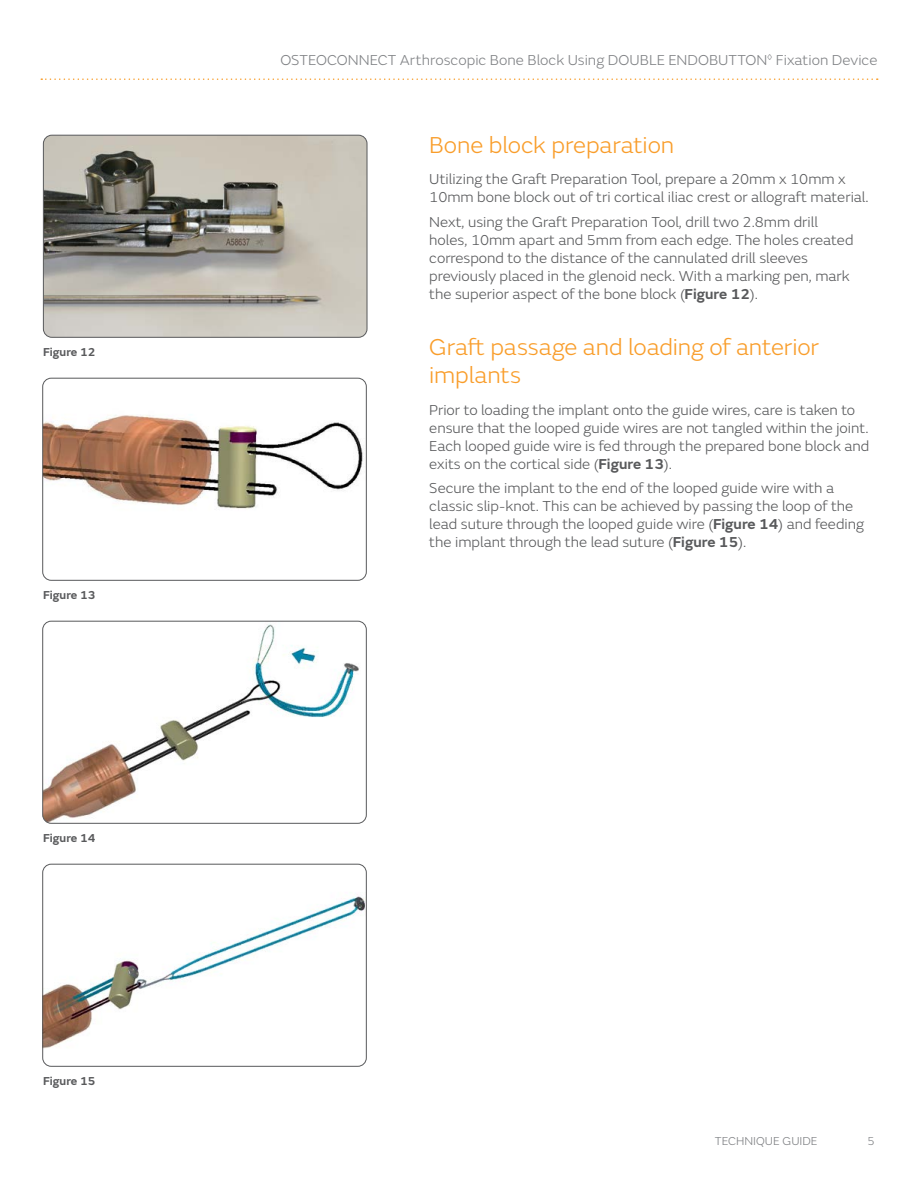
<style>
.page{position:relative;width:918px;height:1188px;background:#fff}
.page>*{position:absolute;margin:0;border:0;box-sizing:border-box;transform-origin:0 0}
.t1{font:300 24px/28.5px "SN Emeric";letter-spacing:-.005em;color:#f99d2a}
.t2{font:300 15px/18px "SN Emeric";color:#58595b}
.t3{font:300 15px "SN Emeric";letter-spacing:.005em;color:#808285}
.t4{font:600 12px "SN Emeric";color:#58595b}
.t5{font:300 12px "SN Emeric";color:#808285}
.s1{font-weight:600}
</style>
<div class="page">
<svg style="left:41px;top:78px;width:837px;height:2px"></svg>
<img style="left:43px;top:135px;width:324px;height:202px">
<div style="left:43px;top:135px;width:324px;height:203px;border:1px solid #58595b;border-radius:9px"></div>
<img style="left:43px;top:378px;width:323px;height:202px">
<div style="left:43px;top:378px;width:324px;height:202px;border:1px solid #58595b;border-radius:9px"></div>
<img style="left:43px;top:621px;width:323px;height:202px">
<div style="left:43px;top:621px;width:324px;height:203px;border:1px solid #58595b;border-radius:9px"></div>
<img style="left:45px;top:894px;width:320px;height:155px">
<div style="left:43px;top:864px;width:324px;height:202px;border:1px solid #58595b;border-radius:9px"></div>
<p class="t4" style="left:43px;top:344px;width:54px">Figure 12</p>
<p class="t4" style="left:43px;top:587px;width:54px">Figure 13</p>
<p class="t4" style="left:43px;top:830px;width:54px">Figure 14</p>
<p class="t4" style="left:43px;top:1073px;width:54px">Figure 15</p>
<p class="t3" style="left:280px;top:51px;width:599px">OSTEOCONNECT Arthroscopic Bone Block Using DOUBLE ENDOBUTTON<sup>◊</sup> Fixation Device</p>
<h1 class="t1" style="left:429px;top:130px;width:246px">Bone block preparation</h1>
<p class="t2" style="left:429px;top:170px;width:441px">Utilizing the Graft Preparation Tool, prepare a 20mm x 10mm x<br>10mm bone block out of tri cortical iliac crest or allograft material.</p>
<p class="t2" style="left:429px;top:212px;width:426px">Next, using the Graft Preparation Tool, drill two 2.8mm drill holes, 10mm apart and 5mm from each edge. The holes created correspond to the distance of the cannulated drill sleeves previously placed in the glenoid neck. With a marking pen, mark the superior aspect of the bone block (<span class="s1">Figure 12</span>).</p>
<h1 class="t1" style="left:429px;top:332px;width:391px">Graft passage and loading of anterior implants</h1>
<p class="t2" style="left:429px;top:401px;width:442px">Prior to loading the implant onto the guide wires, care is taken to ensure that the looped guide wires are not tangled within the joint.<br>Each looped guide wire is fed through the prepared bone block and exits on the cortical side (<span class="s1">Figure 13</span>).</p>
<p class="t2" style="left:429px;top:479px;width:436px">Secure the implant to the end of the looped guide wire with a classic slip-knot. This can be achieved by passing the loop of the lead suture through the looped guide wire (<span class="s1">Figure 14</span>) and feeding the implant through the lead suture (<span class="s1">Figure 15</span>).</p>
<p class="t5" style="left:715px;top:1134px;width:104px">TECHNIQUE GUIDE</p>
<p class="t5" style="left:868px;top:1134px;width:9px">5</p>
</div>
